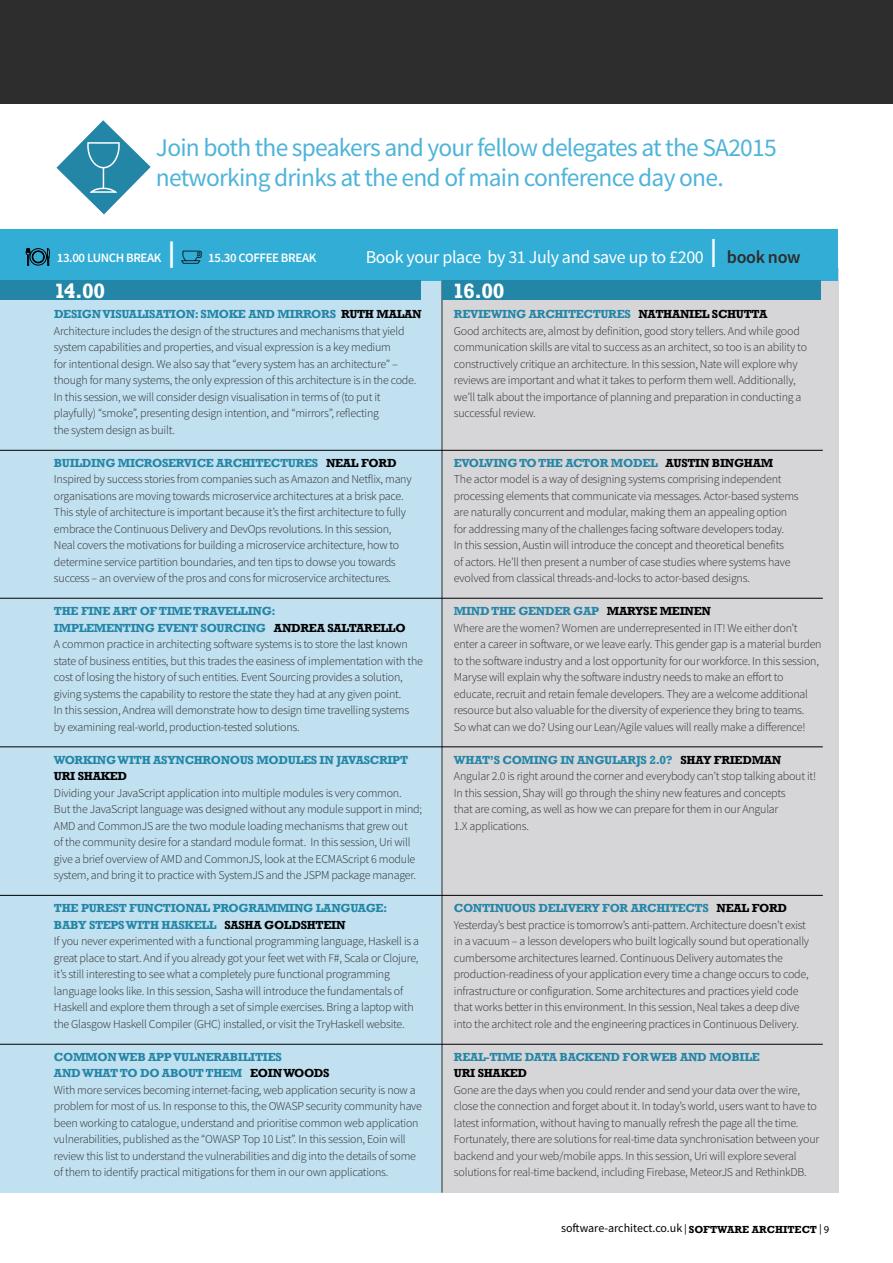
<style>
.page{position:relative;width:893px;height:1263px;background:#fff}
.page>*{position:absolute;margin:0;border:0;box-sizing:border-box;transform-origin:0 0}
.t1{font:700 28.95px "Sentinel";color:#fff}
.t2{font:25.5px/30px "Source Sans Pro";letter-spacing:-.03em;color:#4eb4d9}
.t3{font:700 21.3px "Rockwell";letter-spacing:-.045em;color:#fff}
.t4{font:18px "Source Sans Pro";letter-spacing:-.02em;color:#fff}
.t5{font:600 12.9px "Source Sans Pro";letter-spacing:-.03em;color:#fff}
.t6{font:300 12px/16.5px "Source Sans Pro";letter-spacing:-.02em;color:#2d2d2d}
.t7{font:700 12px/16.5px "Rockwell";letter-spacing:-.025em;color:#2386a6}
.t8{font:12px "Source Sans Pro";color:#000}
.t9{font:700 12px "Rockwell";letter-spacing:-.025em;color:#000}
.s1{font-weight:600;color:#2d2d2d}
.s2{color:#000}
.s3{font-family:"Myriad Pro";font-stretch:condensed;font-size:10.5px}
.s4{font-family:"Rockwell";font-weight:700;font-size:10.5px}
.s5{font-family:"Myriad Pro";font-size:10.5px}
</style>
<div class="page">
<div style="left:0;top:268px;width:839px;height:925px;background:#d6d5d8"></div>
<div style="left:0;top:268px;width:442px;height:925px;background:#c1e0f0"></div>
<div style="left:0;top:0;width:893px;height:104px;background:#2d2d2d"></div>
<hr style="left:442px;top:239px;width:1px;height:954px;background:#2d2d2d">
<div style="left:0;top:230px;width:838px;height:51px;background:#32add5"></div>
<svg style="left:26px;top:247px;width:24px;height:19px"></svg>
<div style="left:0;top:281px;width:421px;height:19px;background:#2386a6"></div>
<div style="left:442px;top:281px;width:378px;height:19px;background:#2386a6"></div>
<hr style="left:0;top:450px;width:823px;height:1px;background:#000">
<hr style="left:0;top:598px;width:823px;height:1px;background:#000">
<hr style="left:0;top:746px;width:823px;height:1px;background:#000">
<hr style="left:0;top:895px;width:823px;height:1px;background:#000">
<hr style="left:0;top:1044px;width:823px;height:1px;background:#000">
<svg style="left:56px;top:120px;width:95px;height:94px"></svg>
<h2 class="t2" style="left:156px;top:133px;width:622px">Join both the speakers and your fellow delegates at the SA2015 networking drinks at the end of main conference day one.</h2>
<p class="t5" style="left:57px;top:250px;width:99px">13.00 LUNCH BREAK</p>
<h1 class="t1" style="left:167px;top:230px;width:10px">|</h1>
<p class="t5" style="left:208px;top:250px;width:38px">15.30 COFF</p>
<p class="t5" style="left:266px;top:250px;width:45px">EE BREAK</p>
<h3 class="t4" style="left:366px;top:246px;width:436px">Book your place by 31 July and save up to £200 <sup>|</sup> <span class="s1">BOOK NOW</span></h3>
<h3 class="t3" style="left:54px;top:278px;width:53px">14.00</h3>
<h3 class="t3" style="left:453px;top:278px;width:53px">16.00</h3>
<p class="t7" style="left:54px;top:306px;width:369px">DESIGN VISUALISATION: SMOKE AND MIRRORS <span class="s2">RUTH MALAN</span></p>
<p class="t6" style="left:54px;top:322px;width:364px">Architecture includes the design of the structures and mechanisms that yield system capabilities and properties, and visual expression is a key medium<br>for intentional design. We also say that “every system has an architecture” – though for many systems, the only expression of this architecture is in the code.<br>I n this session, we will consider design visualisation in terms of (to put it playfully) “smoke”, presenting design intention, and “mirrors”, reflecting<br>the system design as built.</p>
<p class="t7" style="left:54px;top:454px;width:344px">BUILDING MICROSERVICE ARCHITECTURES <span class="s2">NEAL FORD</span></p>
<p class="t6" style="left:54px;top:471px;width:359px">I nspired by success stories from companies such as Amazon and N etflix, many organisations are moving towards microservice architectures at a brisk pace.<br>This style of architecture is important because it’s the first architecture to fully embrace the Continuous Delivery and DevOps revolutions. I n this session,<br>N eal covers the motivations for building a microservice architecture, how to determine service partition boundaries, and ten tips to dowse you towards success – an overview of the pros and cons for microservice architectures.</p>
<p class="t7" style="left:54px;top:603px;width:353px">THE FINE ART OF TIME TRAVELLING:<br>IMPLEMENTING EVENT SOURCING <span class="s2">ANDREA SALTARELLO</span></p>
<p class="t6" style="left:54px;top:636px;width:370px">A common practice in architecting software systems is to store the last known state of business entities, but this trades the easiness of implementation with the cost of losing the history of such entities. Event Sourcing provides a solution, giving systems the capability to restore the state they had at any given point.<br>I n this session, Andrea will demonstrate how to design time travelling systems by examining real-world, production-tested solutions.</p>
<p class="t7" style="left:54px;top:751px;width:356px">WORKING WITH ASYNCHRONOUS MODULES IN JAVASCRIPT</p>
<p class="t9" style="left:54px;top:769px;width:75px">URI SHAKED</p>
<p class="t6" style="left:54px;top:784px;width:370px">Dividing your JavaScript application into multiple modules is very common.<br>But the JavaScript language was designed without any module support in mind;<br>AMD</p>
<p class="t6" style="left:54px;top:817px;width:358px;text-indent:23px">and CommonJS are the two module loading mechanisms that grew out of the community desire for a standard module format. I n this session, U ri will give a brief overview of AMD</p>
<p class="t6" style="left:184px;top:850px;width:139px">and CommonJS, look at the ECMAS</p>
<p class="t6" style="left:348px;top:850px;width:69px">cript 6 module</p>
<p class="t6" style="left:54px;top:867px;width:263px">system, and bring it to practice with SystemJS and the JSPM</p>
<p class="t6" style="left:331px;top:867px;width:86px">package manager.</p>
<p class="t7" style="left:54px;top:900px;width:335px">THE PUREST FUNCTIONAL PROGRAMMING LANGUAGE:<br>BABY STEPS WITH HASKELL <span class="s2">SASHA GOLDSHTEIN</span></p>
<p class="t6" style="left:54px;top:933px;width:367px">If you never experimented with a functional programming language, Haskell is a great place to start. And if you already got your feet wet with F#, Scala or Clojure, it’s still interesting to see what a completely pure functional programming language looks like. I n this session, Sasha will introduce the fundamentals of<br>H askell and explore them through a set of simple exercises. Bring a laptop with the Glasgow H askell Compiler (GHC) installed, or visit the TryH askell website.</p>
<p class="t7" style="left:54px;top:1048px;width:277px">COMMON WEB APP VULNERABILITIES<br>AND WHAT TO DO ABOUT THEM <span class="s2">EOIN WOODS</span></p>
<p class="t6" style="left:54px;top:1081px;width:363px">With more services becoming internet-facing, web application security is now a problem for most of us. I n response to this, the OWASP</p>
<p class="t6" style="left:54px;top:1098px;width:370px;text-indent:252px">security community have been working to catalogue, understand and prioritise common web application vulnerabilities, published as the “OWASP</p>
<p class="t6" style="left:54px;top:1131px;width:363px;text-indent:188px">Top 10 List”. I n this session, Eoin will review this list to understand the vulnerabilities and dig into the details of some of them to identify practical mitigations for them in our own applications.</p>
<p class="t7" style="left:454px;top:306px;width:315px">REVIEWING ARCHITECTURES <span class="s2">NATHANIEL SCHUTTA</span></p>
<p class="t6" style="left:454px;top:322px;width:355px">Good architects are, almost by definition, good story tellers. And while good communication skills are vital to success as an architect, so too is an ability to constructively critique an architecture. I n this session, N ate will explore why reviews are important and what it takes to perform them well. Additionally, we’ll talk about the importance of planning and preparation in conducting a successful review.</p>
<p class="t7" style="left:454px;top:454px;width:321px">EVOLVING TO THE ACTOR MODEL <span class="s2">AUSTIN BINGHAM</span></p>
<p class="t6" style="left:454px;top:471px;width:346px">The actor model is a way of designing systems comprising independent processing elements that communicate via messages. Actor-based systems are naturally concurrent and modular, making them an appealing option for addressing many of the challenges facing software developers today.<br>I n this session, Austin will introduce the concept and theoretical benefits<br>of actors. H e’ll then present a number of case studies where systems have evolved from classical threads-and-locks to actor-based designs.</p>
<p class="t7" style="left:454px;top:603px;width:258px">MIND THE GENDER GAP <span class="s2">MARYSE MEINEN</span></p>
<p class="t6" style="left:454px;top:619px;width:369px">Where are the women? Women are underrepresented in IT! We either don’t enter a career in software, or we leave early. This gender gap is a material burden to the software industry and a lost opportunity for our workforce. I n this session, M aryse will explain why the software industry needs to make an effort to educate, recruit and retain female developers. They are a welcome additional resource but also valuable for the diversity of experience they bring to teams.<br>So what can we do? Using our Lean/Agile values will really make a difference!</p>
<p class="t7" style="left:454px;top:751px;width:329px">WHAT’S COMING IN ANGULARJS 2.0? <span class="s2">SHAY FRIEDMAN</span></p>
<p class="t6" style="left:454px;top:768px;width:364px">Angular 2.0 is right around the corner and everybody can’t stop talking about it!<br>I n this session, Shay will go through the shiny new features and concepts<br>that are coming, as well as how we can prepare for them in our Angular<br>1.X applications.</p>
<p class="t7" style="left:454px;top:900px;width:335px">CONTINUOUS DELIVERY FOR ARCHITECTS <span class="s2">NEAL FORD</span></p>
<p class="t6" style="left:454px;top:916px;width:357px">Yesterday’s best practice is tomorrow’s anti-pattern. Architecture doesn’t exist in a vacuum – a lesson developers who built logically sound but operationally cumbersome architectures learned. Continuous Delivery automates the production-readiness of your application every time a change occurs to code, infrastructure or configuration. Some architectures and practices yield code that works better in this environment. I n this session, N eal takes a deep dive into the architect role and the engineering practices in Continuous Delivery.</p>
<p class="t7" style="left:454px;top:1048px;width:307px">REAL-TIME DATA BACKEND FOR WEB AND MOBILE</p>
<p class="t9" style="left:454px;top:1066px;width:75px">URI SHAKED</p>
<p class="t6" style="left:454px;top:1081px;width:367px">Gone are the days when you could render and send your data over the wire, close the connection and forget about it. I n today’s world, users want to have to latest information, without having to manually refresh the page all the time.<br>Fortunately, there are solutions for real-time data synchronisation between your backend and your web/mobile apps. I n this session, U ri will explore several solutions for real-time backend, including Firebase, MeteorJS and RethinkDB.</p>
<p class="t8" style="left:561px;top:1221px;width:270px">software-architect.co.uk <span class="s3">|</span> <span class="s4">SOFTWARE ARCHITECT</span> <span class="s3">|</span> <span class="s5">9</span></p>
</div>
